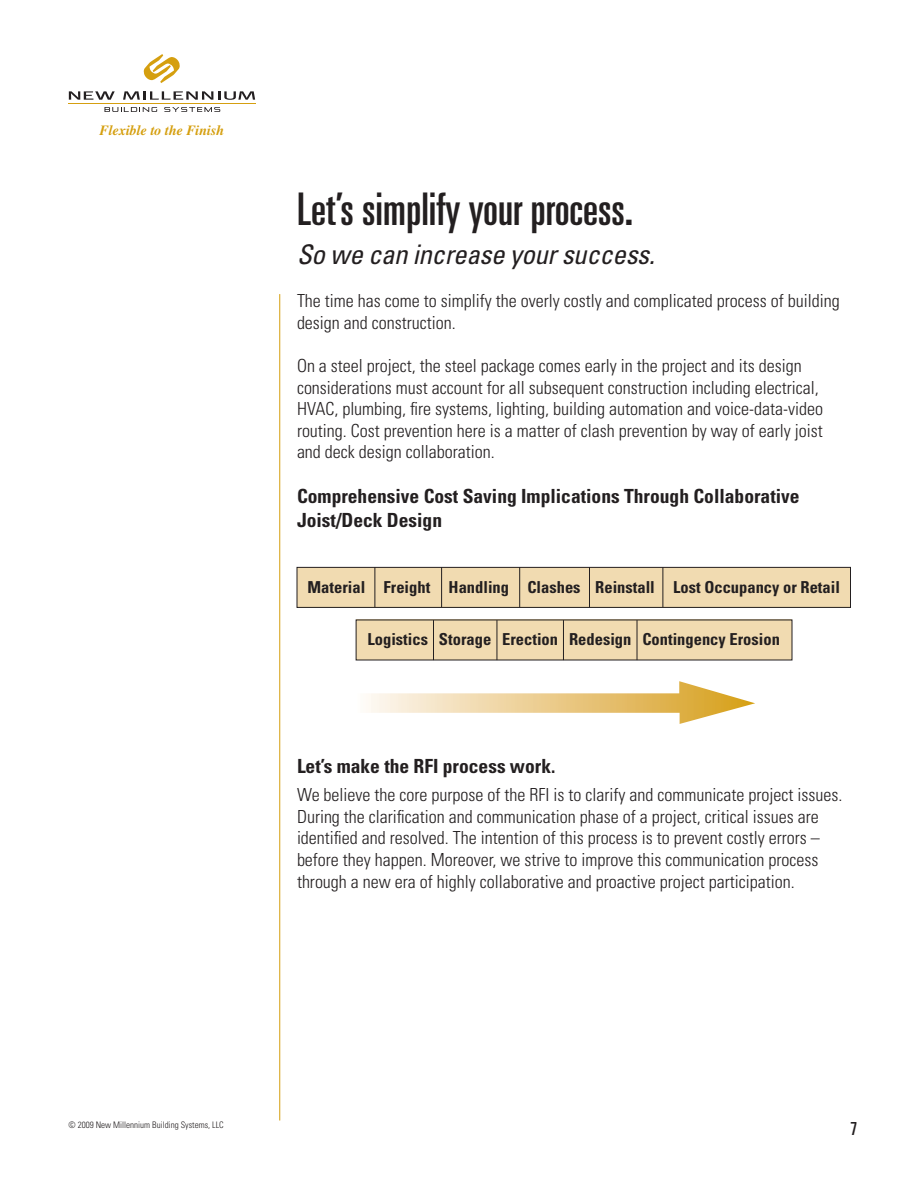
<style>
.page{position:relative;width:918px;height:1188px;background:#fff}
.page>*{position:absolute;margin:0;border:0;box-sizing:border-box;transform-origin:0 0}
.t1{font:ultra-condensed 45px "Univers";color:#231f20}
.t2{font:italic condensed 27px "Univers";letter-spacing:-.015em;color:#231f20}
.t3{font:700 condensed 19.5px/23.4px "Univers";color:#231f20}
.t4{font:300 condensed 18px/21.6px "Univers";color:#231f20}
.t5{font:ultra-condensed 18px "Univers";color:#231f20}
.t6{font:700 condensed 16.5px "Univers";color:#231f20}
.t7{font:italic 700 14.1px "Times";color:#d59f0f}
.t8{font:300 condensed 9px "Univers";color:#231f20}
</style>
<div class="page">
<svg style="left:104px;top:107px;width:53px;height:5px"></svg>
<svg style="left:164px;top:107px;width:56px;height:5px"></svg>
<svg style="left:69px;top:91px;width:46px;height:9px"></svg>
<svg style="left:123px;top:91px;width:132px;height:9px"></svg>
<hr style="left:68px;top:103px;width:188px;height:1px;background:#d59f0f">
<svg style="left:143px;top:54px;width:37px;height:29px"></svg>
<div style="left:356px;top:620px;width:436px;height:40px;background:#f1dbb1"></div>
<div style="left:297px;top:567px;width:553px;height:40px;background:#f1dbb1"></div>
<div style="left:297px;top:567px;width:554px;height:41px;border:1px solid #231f20"></div>
<hr style="left:279px;top:294px;width:1px;height:826px;background:#d59f0f">
<hr style="left:375px;top:567px;width:1px;height:40px;background:#231f20">
<hr style="left:441px;top:567px;width:1px;height:40px;background:#231f20">
<hr style="left:519px;top:567px;width:1px;height:40px;background:#231f20">
<hr style="left:589px;top:567px;width:1px;height:40px;background:#231f20">
<hr style="left:663px;top:567px;width:1px;height:40px;background:#231f20">
<hr style="left:433px;top:620px;width:1px;height:40px;background:#231f20">
<hr style="left:497px;top:620px;width:1px;height:40px;background:#231f20">
<hr style="left:563px;top:620px;width:1px;height:40px;background:#231f20">
<hr style="left:637px;top:620px;width:1px;height:40px;background:#231f20">
<svg style="left:368px;top:681px;width:387px;height:43px"></svg>
<p class="t7" style="left:99px;top:125px;width:126px">Flexible to the Finish</p>
<h1 class="t1" style="left:297px;top:192px;width:338px">Let’s simplify your process.</h1>
<h2 class="t2" style="left:297px;top:244px;width:359px">So we can increase your success.</h2>
<p class="t4" style="left:297px;top:292px;width:544px">The time has come to simplify the overly costly and complicated process of building design and construction.</p>
<p class="t4" style="left:297px;top:357px;width:528px">On a steel project, the steel package comes early in the project and its design considerations must account for all subsequent construction including electrical, HVAC, plumbing, fire systems, lighting, building automation and voice-data-video routing. Cost prevention here is a matter of clash prevention by way of early joist and deck design collaboration.</p>
<p class="t3" style="left:297px;top:487px;width:504px">Comprehensive Cost Saving Implications Through Collaborative<br>Joist/Deck Design</p>
<p class="t6" style="left:308px;top:581px;width:534px">Material Freight Handling Clashes Reinstall Lost Occupancy or Retail</p>
<p class="t6" style="left:368px;top:633px;width:414px">Logistics Storage Erection Redesign Contingency Erosion</p>
<p class="t3" style="left:297px;top:756px;width:260px">Let’s make the RFI process work.</p>
<p class="t4" style="left:297px;top:786px;width:547px">We believe the core purpose of the RFI is to clarify and communicate project issues.<br>During the clarification and communication phase of a project, critical issues are identified and resolved. The intention of this process is to prevent costly errors – before they happen. Moreover, we strive to improve this communication process through a new era of highly collaborative and proactive project participation.</p>
<p class="t8" style="left:69px;top:1121px;width:157px">© 2009 New Millennium Building Systems, LLC</p>
<p class="t5" style="left:850px;top:1122px;width:8px">7</p>
</div>
